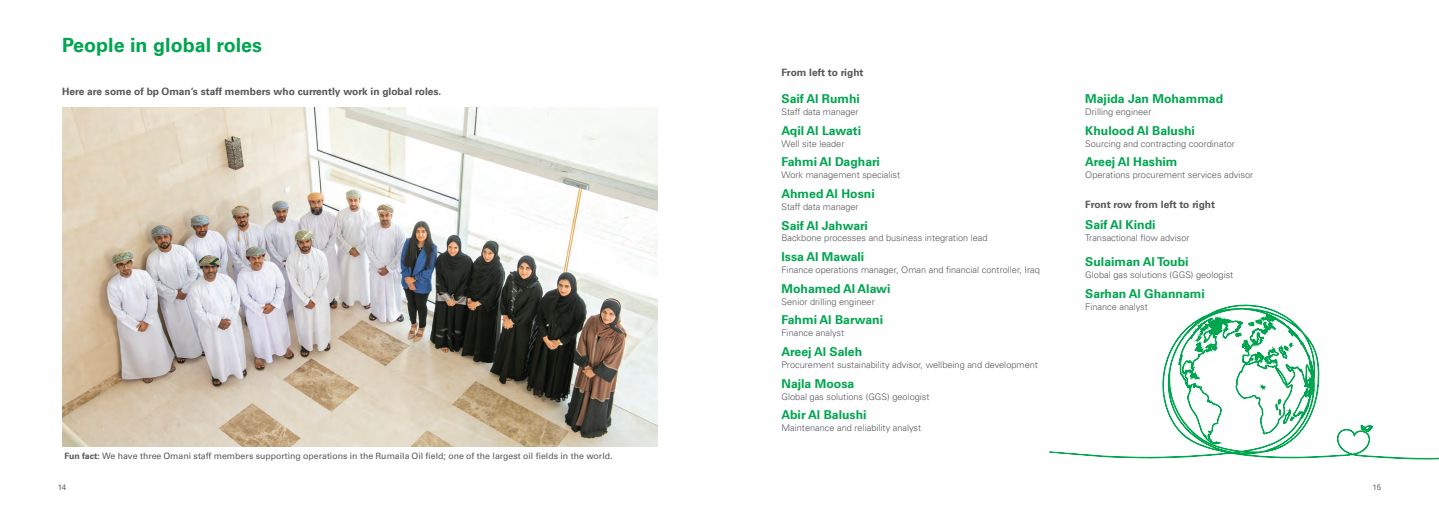
<style>
.page{position:relative;width:1439px;height:521px;background:#fff}
.page>*{position:absolute;margin:0;border:0;box-sizing:border-box;transform-origin:0 0}
.t1{font:700 19.69px "Universfor BP";color:#00a54f}
.t2{font:700 12.25px "Universfor BP";color:#00a54f}
.t3{font:700 10.15px "Universfor BP";color:#57585a}
.t4{font:300 9.19px "Universfor BP";color:#57585a}
.t5{font:8.75px "Universfor BP";color:#57585a}
.t6{font:7.88px "Universfor BP";color:#636366}
.s1{font-weight:700}
</style>
<div class="page">
<img style="left:62px;top:108px;width:595px;height:338px">
<svg style="left:1049px;top:304px;width:390px;height:156px"></svg>
<svg style="left:1360px;top:424px;width:13px;height:10px"></svg>
<h1 class="t1" style="left:62px;top:34px;width:202px">People in global roles</h1>
<p class="t3" style="left:62px;top:85px;width:381px">Here are some of bp Oman’s staff members who currently work in global roles.</p>
<p class="t5" style="left:64px;top:450px;width:549px"><span class="s1">Fun fact:</span> We have three Omani staff members supporting operations in the Rumaila Oil field; one of the largest oil fields in the world.</p>
<p class="t6" style="left:58px;top:482px;width:10px">14</p>
<p class="t3" style="left:781px;top:66px;width:83px">From left to right</p>
<h2 class="t2" style="left:781px;top:91px;width:80px">Saif Al Rumhi</h2>
<p class="t4" style="left:781px;top:106px;width:79px">Staff data manager</p>
<h2 class="t2" style="left:781px;top:123px;width:81px">Aqil Al Lawati</h2>
<p class="t4" style="left:781px;top:138px;width:64px">Well site leader</p>
<h2 class="t2" style="left:781px;top:155px;width:100px">Fahmi Al Daghari</h2>
<p class="t4" style="left:781px;top:169px;width:120px">Work management specialist</p>
<h2 class="t2" style="left:781px;top:186px;width:95px">Ahmed Al Hosni</h2>
<p class="t4" style="left:781px;top:201px;width:79px">Staff data manager</p>
<h2 class="t2" style="left:781px;top:218px;width:88px">Saif Al Jahwari</h2>
<p class="t4" style="left:781px;top:233px;width:208px">Backbone processes and business integration lead</p>
<h2 class="t2" style="left:781px;top:249px;width:84px">Issa Al Mawali</h2>
<p class="t4" style="left:781px;top:264px;width:260px">Finance operations manager, Oman and financial controller, Iraq</p>
<h2 class="t2" style="left:781px;top:281px;width:111px">Mohamed Al Alawi</h2>
<p class="t4" style="left:781px;top:296px;width:95px">Senior drilling engineer</p>
<h2 class="t2" style="left:781px;top:313px;width:103px">Fahmi Al Barwani</h2>
<p class="t4" style="left:781px;top:327px;width:64px">Finance analyst</p>
<h2 class="t2" style="left:781px;top:344px;width:82px">Areej Al Saleh</h2>
<p class="t4" style="left:781px;top:359px;width:258px">Procurement sustainability advisor, wellbeing and development</p>
<h2 class="t2" style="left:781px;top:376px;width:74px">Najla Moosa</h2>
<p class="t4" style="left:781px;top:391px;width:150px">Global gas solutions (GGS) geologist</p>
<h2 class="t2" style="left:781px;top:408px;width:87px">Abir Al Balushi</h2>
<p class="t4" style="left:781px;top:422px;width:141px">Maintenance and reliability analyst</p>
<h2 class="t2" style="left:1085px;top:91px;width:139px">Majida Jan Mohammad</h2>
<p class="t4" style="left:1085px;top:106px;width:68px">Drilling engineer</p>
<h2 class="t2" style="left:1085px;top:123px;width:111px">Khulood Al Balushi</h2>
<p class="t4" style="left:1085px;top:138px;width:151px">Sourcing and contracting coordinator</p>
<h2 class="t2" style="left:1085px;top:155px;width:94px">Areej Al Hashim</h2>
<p class="t4" style="left:1085px;top:169px;width:169px">Operations procurement services advisor</p>
<p class="t3" style="left:1085px;top:199px;width:131px">Front row from left to right</p>
<h2 class="t2" style="left:1085px;top:218px;width:72px">Saif Al Kindi</h2>
<p class="t4" style="left:1085px;top:233px;width:106px">Transactional flow advisor</p>
<h2 class="t2" style="left:1085px;top:255px;width:105px">Sulaiman Al Toubi</h2>
<p class="t4" style="left:1085px;top:269px;width:150px">Global gas solutions (GGS) geologist</p>
<h2 class="t2" style="left:1085px;top:286px;width:121px">Sarhan Al Ghannami</h2>
<p class="t4" style="left:1085px;top:301px;width:64px">Finance analyst</p>
<p class="t6" style="left:1372px;top:482px;width:10px">15</p>
</div>
